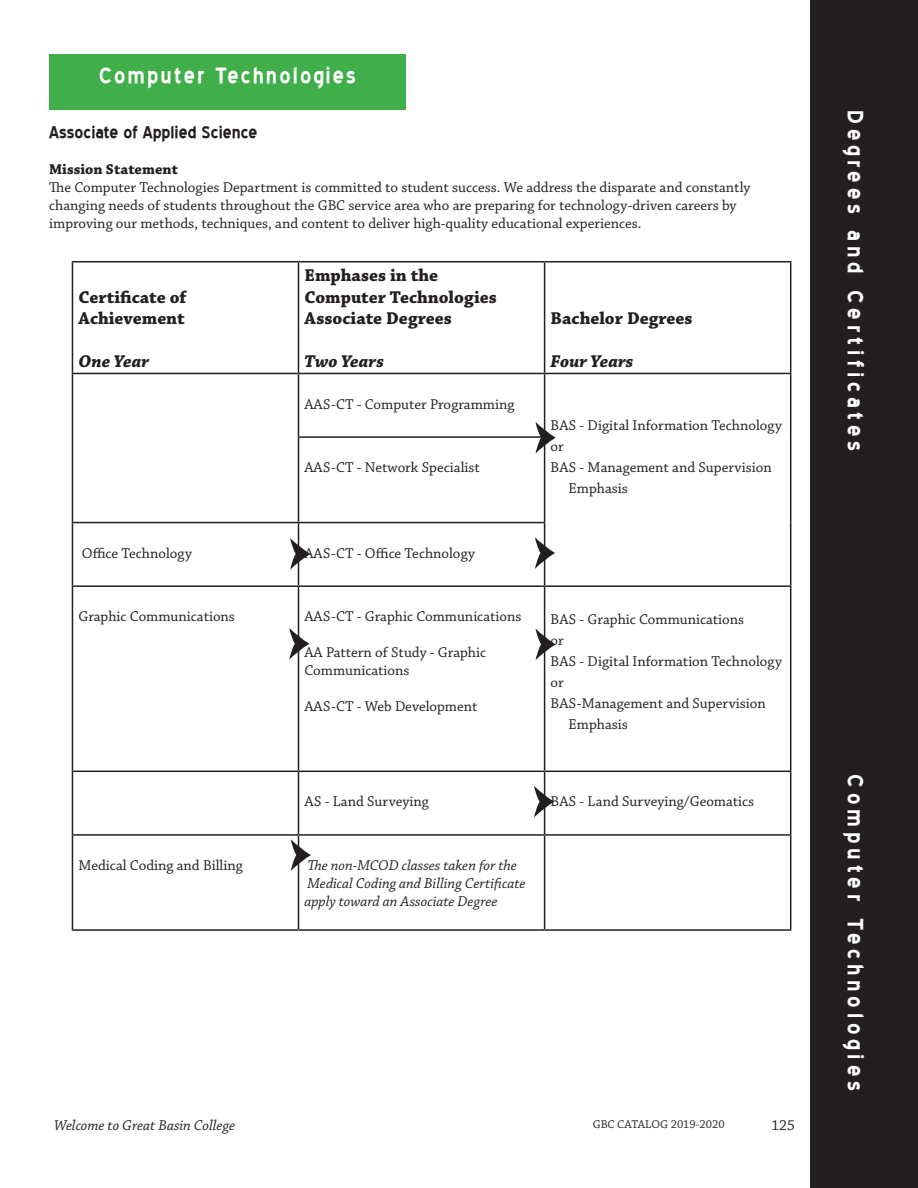
<style>
.page{position:relative;width:918px;height:1188px;background:#fff}
.page>*{position:absolute;margin:0;border:0;box-sizing:border-box;transform-origin:0 0}
.t1{font:55.5px "Minion Pro";color:#231f20}
.t2{font:700 27.6px "Blue Highway";letter-spacing:.08em;color:#fff;scale:.96 1}
.t3{font:700 27px "Blue Highway";letter-spacing:.18em;color:#fff}
.t4{font:700 21px "Blue Highway";color:#231f20}
.Degree_tabs_with_ali{font:700 18px "Chaparral Pro";color:#231f20}
.Degree_tabs_with_ali-2{font:italic 700 18px "Chaparral Pro";color:#231f20}
.Degree_tabs_with_ali-3{font:15px/18px "Chaparral Pro";color:#231f20}
.t5{font:italic 15px/18px "Chaparral Pro";color:#231f20}
.t6{font:700 15px "Chaparral Pro";color:#231f20}
.t7{font:12px "Chaparral Pro";color:#231f20}
</style>
<div class="page">
<div style="left:811px;top:1px;width:106px;height:1186px;background:#231f20"></div>
<div style="left:810px;top:0;width:108px;height:1188px;border:2px solid #231f20"></div>
<div style="left:49px;top:54px;width:357px;height:56px;background:#40ae49"></div>
<hr style="left:72px;top:261px;width:226px;height:1px;background:#231f20">
<hr style="left:72px;top:262px;width:1px;height:111px;background:#231f20">
<hr style="left:298px;top:261px;width:247px;height:1px;background:#231f20">
<hr style="left:298px;top:262px;width:1px;height:111px;background:#231f20">
<hr style="left:545px;top:261px;width:246px;height:1px;background:#231f20">
<hr style="left:544px;top:262px;width:1px;height:111px;background:#231f20">
<hr style="left:790px;top:262px;width:1px;height:111px;background:#231f20">
<hr style="left:72px;top:373px;width:226px;height:1px;background:#231f20">
<hr style="left:72px;top:374px;width:1px;height:63px;background:#231f20">
<hr style="left:298px;top:373px;width:247px;height:1px;background:#231f20">
<hr style="left:298px;top:374px;width:1px;height:62px;background:#231f20">
<hr style="left:545px;top:373px;width:246px;height:1px;background:#231f20">
<hr style="left:544px;top:374px;width:1px;height:62px;background:#231f20">
<hr style="left:790px;top:374px;width:1px;height:63px;background:#231f20">
<hr style="left:72px;top:437px;width:1px;height:85px;background:#231f20">
<hr style="left:298px;top:436px;width:247px;height:2px;background:#231f20">
<hr style="left:298px;top:438px;width:1px;height:84px;background:#231f20">
<hr style="left:544px;top:438px;width:1px;height:84px;background:#231f20">
<hr style="left:790px;top:437px;width:1px;height:86px;background:#231f20">
<hr style="left:72px;top:522px;width:226px;height:1px;background:#231f20">
<hr style="left:72px;top:523px;width:1px;height:62px;background:#231f20">
<hr style="left:298px;top:522px;width:247px;height:1px;background:#231f20">
<hr style="left:298px;top:523px;width:1px;height:62px;background:#231f20">
<hr style="left:544px;top:523px;width:1px;height:62px;background:#231f20">
<hr style="left:790px;top:523px;width:1px;height:62px;background:#231f20">
<hr style="left:72px;top:585px;width:226px;height:2px;background:#231f20">
<hr style="left:72px;top:587px;width:1px;height:184px;background:#231f20">
<hr style="left:298px;top:585px;width:247px;height:2px;background:#231f20">
<hr style="left:298px;top:587px;width:1px;height:184px;background:#231f20">
<hr style="left:545px;top:585px;width:246px;height:2px;background:#231f20">
<hr style="left:544px;top:587px;width:1px;height:184px;background:#231f20">
<hr style="left:790px;top:587px;width:1px;height:184px;background:#231f20">
<hr style="left:72px;top:771px;width:226px;height:1px;background:#231f20">
<hr style="left:72px;top:772px;width:1px;height:62px;background:#231f20">
<hr style="left:298px;top:771px;width:247px;height:1px;background:#231f20">
<hr style="left:298px;top:772px;width:1px;height:62px;background:#231f20">
<hr style="left:545px;top:771px;width:246px;height:1px;background:#231f20">
<hr style="left:544px;top:772px;width:1px;height:62px;background:#231f20">
<hr style="left:790px;top:772px;width:1px;height:62px;background:#231f20">
<hr style="left:72px;top:834px;width:226px;height:2px;background:#231f20">
<hr style="left:72px;top:836px;width:1px;height:93px;background:#231f20">
<hr style="left:298px;top:834px;width:247px;height:2px;background:#231f20">
<hr style="left:298px;top:836px;width:1px;height:93px;background:#231f20">
<hr style="left:545px;top:834px;width:246px;height:2px;background:#231f20">
<hr style="left:544px;top:836px;width:1px;height:93px;background:#231f20">
<hr style="left:790px;top:836px;width:1px;height:93px;background:#231f20">
<hr style="left:72px;top:929px;width:226px;height:2px;background:#231f20">
<hr style="left:298px;top:929px;width:247px;height:2px;background:#231f20">
<hr style="left:545px;top:929px;width:246px;height:2px;background:#231f20">
<p class="t2" style="left:99px;top:63px;width:269px">Computer Technologies</p>
<p class="t4" style="left:49px;top:123px;width:210px">Associate of Applied Science</p>
<p class="t6" style="left:49px;top:161px;width:130px">Mission Statement</p>
<p class="Degree_tabs_with_ali-3" style="left:49px;top:179px;width:703px">The Computer Technologies Department is committed to student success. We address the disparate and constantly changing needs of students throughout the GBC service area who are preparing for technology-driven careers by improving our methods, techniques, and content to deliver high-quality educational experiences.</p>
<p class="Degree_tabs_with_ali" style="left:78px;top:286px;width:109px">Certificate of</p>
<p class="Degree_tabs_with_ali" style="left:78px;top:308px;width:108px">Achievement</p>
<p class="Degree_tabs_with_ali-2" style="left:78px;top:351px;width:72px">One Year</p>
<p class="Degree_tabs_with_ali" style="left:304px;top:265px;width:135px">Emphases in the</p>
<p class="Degree_tabs_with_ali" style="left:304px;top:286px;width:194px">Computer Technologies</p>
<p class="Degree_tabs_with_ali" style="left:304px;top:308px;width:149px">Associate Degrees</p>
<p class="Degree_tabs_with_ali-2" style="left:304px;top:351px;width:81px">Two Years</p>
<p class="Degree_tabs_with_ali-3" style="left:304px;top:395px;width:211px">AAS-CT - Computer Programming</p>
<p class="Degree_tabs_with_ali-3" style="left:304px;top:459px;width:177px">AAS-CT - Network Specialist</p>
<p class="Degree_tabs_with_ali" style="left:551px;top:308px;width:144px">Bachelor Degrees</p>
<p class="Degree_tabs_with_ali-2" style="left:551px;top:351px;width:84px">Four Years</p>
<p class="Degree_tabs_with_ali-3" style="left:551px;top:416px;width:233px">BAS - Digital Information Technology</p>
<p class="Degree_tabs_with_ali-3" style="left:551px;top:437px;width:15px">or</p>
<p class="Degree_tabs_with_ali-3" style="left:569px;top:457px;width:205px;line-height:21px;text-indent:-18px">BAS - Management and Supervision<br>Emphasis</p>
<p class="t1" style="left:558px;top:478px;width:25px;rotate:-180deg">←</p>
<p class="t1" style="left:312px;top:594px;width:25px;rotate:-180deg">←</p>
<p class="t1" style="left:557px;top:593px;width:25px;rotate:-180deg">←</p>
<p class="Degree_tabs_with_ali-3" style="left:82px;top:545px;width:112px">Office Technology</p>
<p class="Degree_tabs_with_ali-3" style="left:304px;top:545px;width:172px">AAS-CT - Office Technology</p>
<p class="Degree_tabs_with_ali-3" style="left:78px;top:608px;width:158px">Graphic Communications</p>
<p class="Degree_tabs_with_ali-3" style="left:304px;top:608px;width:218px">AAS-CT - Graphic Communications</p>
<p class="Degree_tabs_with_ali-3" style="left:304px;top:644px;width:183px">AA Pattern of Study - Graphic</p>
<p class="Degree_tabs_with_ali-3" style="left:304px;top:662px;width:107px">Communications</p>
<p class="Degree_tabs_with_ali-3" style="left:304px;top:698px;width:174px">AAS-CT - Web Development</p>
<p class="t1" style="left:311px;top:684px;width:25px;rotate:-180deg">←</p>
<p class="Degree_tabs_with_ali-3" style="left:551px;top:611px;width:195px">BAS - Graphic Communications</p>
<p class="Degree_tabs_with_ali-3" style="left:551px;top:632px;width:15px">or</p>
<p class="Degree_tabs_with_ali-3" style="left:551px;top:653px;width:233px">BAS - Digital Information Technology</p>
<p class="Degree_tabs_with_ali-3" style="left:551px;top:674px;width:15px">or</p>
<p class="Degree_tabs_with_ali-3" style="left:569px;top:694px;width:199px;line-height:21px;text-indent:-18px">BAS-Management and Supervision<br>Emphasis</p>
<p class="t1" style="left:558px;top:685px;width:25px;rotate:-180deg">←</p>
<p class="t1" style="left:556px;top:842px;width:25px;rotate:-180deg">←</p>
<p class="Degree_tabs_with_ali-3" style="left:304px;top:793px;width:126px">AS - Land Surveying</p>
<p class="Degree_tabs_with_ali-3" style="left:551px;top:793px;width:205px">BAS - Land Surveying/Geomatics</p>
<p class="t1" style="left:313px;top:895px;width:25px;rotate:-180deg">←</p>
<p class="Degree_tabs_with_ali-3" style="left:78px;top:857px;width:166px">Medical Coding and Billing</p>
<p class="t5" style="left:308px;top:857px;width:211px">The non-MCOD classes taken for the</p>
<p class="t5" style="left:304px;top:875px;width:222px">Medical Coding and Billing Certificate apply toward an Associate Degree</p>
<p class="t5" style="left:54px;top:1116px;width:183px">Welcome to Great Basin College</p>
<p class="t7" style="left:593px;top:1117px;width:134px">GBC CATALOG 2019-2020</p>
<p class="Degree_tabs_with_ali-3" style="left:771px;top:1117px;width:25px">125</p>
<h3 class="t3" style="left:868px;top:110px;width:343px;rotate:90deg">Degrees and Certificates</h3>
<p class="t3" style="left:868px;top:774px;width:318px;rotate:90deg">Computer Technologies</p>
</div>
